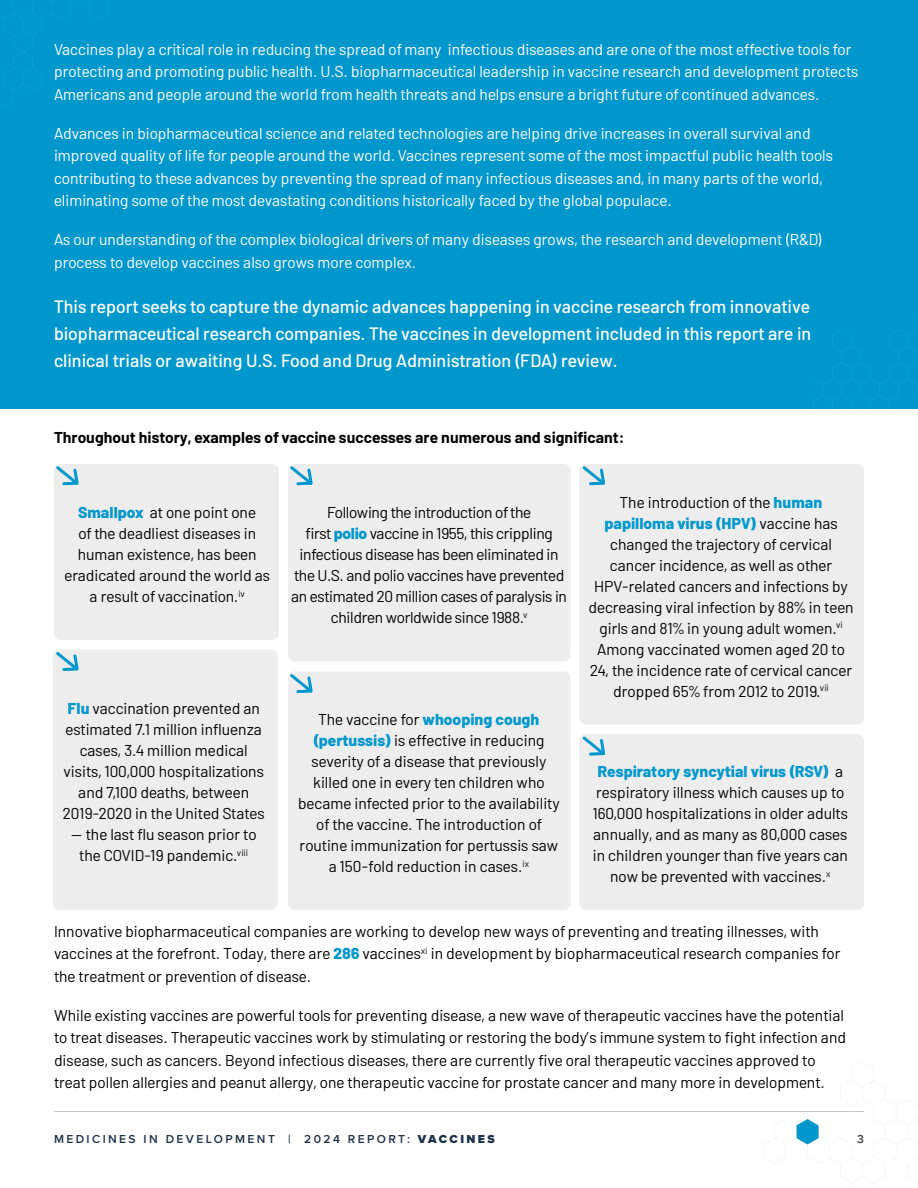
<style>
.page{position:relative;width:918px;height:1188px;background:#fff}
.page>*{position:absolute;margin:0;border:0;box-sizing:border-box;transform-origin:0 0}
.t1{font:500 18px/27px "Barlow";color:#fff;text-align:justify}
.t2{font:15.75px/21px "Barlow";color:#000;text-align:center}
.t3{font:15.75px/22.5px "Barlow";color:#fff}
.t4{font:15.75px/21px "Barlow";letter-spacing:-.02em;color:#000;text-align:center}
.t5{font:700 15.75px "Barlow";color:#000}
.t6{font:600 12px "Proxima Nova";letter-spacing:.2em;color:#1e344b}
.t7{font:600 12px "Proxima Nova";color:#414042}
.s1{font-weight:800;color:#0097cd}
.s2{color:#fff}
.s3{font-weight:900}
</style>
<div class="page">
<div style="left:0;top:0;width:918px;height:408px;background:#0097cd"></div>
<hr style="left:54px;top:1111px;width:810px;height:1px;background:#c7c8ca">
<svg style="left:763px;top:1067px;width:145px;height:116px"></svg>
<svg style="left:0;top:0;width:109px;height:107px"></svg>
<div style="left:54px;top:464px;width:225px;height:176px;background:#ededed;border-radius:7px"></div>
<div style="left:288px;top:464px;width:283px;height:197px;background:#ededed;border-radius:7px"></div>
<div style="left:579px;top:464px;width:285px;height:261px;background:#ededed;border-radius:7px"></div>
<div style="left:53px;top:649px;width:225px;height:261px;background:#ededed;border-radius:7px"></div>
<div style="left:288px;top:671px;width:283px;height:239px;background:#ededed;border-radius:7px"></div>
<div style="left:579px;top:734px;width:285px;height:176px;background:#ededed;border-radius:7px"></div>
<svg style="left:813px;top:329px;width:105px;height:80px"></svg>
<svg style="left:56px;top:466px;width:23px;height:20px"></svg>
<svg style="left:288px;top:466px;width:25px;height:20px"></svg>
<svg style="left:582px;top:464px;width:24px;height:22px"></svg>
<svg style="left:56px;top:649px;width:23px;height:22px"></svg>
<svg style="left:288px;top:671px;width:25px;height:23px"></svg>
<svg style="left:582px;top:734px;width:23px;height:22px"></svg>
<p class="t3" style="left:54px;top:37px;width:806px">Vaccines play a critical role in reducing the spread of many infectious diseases and are one of the most effective tools for protecting and promoting public health. U.S. biopharmaceutical leadership in vaccine research and development protects<br>Americans and people around the world from health threats and helps ensure a bright future of continued advances.</p>
<p class="t3" style="left:54px;top:121px;width:781px">Advances in biopharmaceutical science and related technologies are helping drive increases in overall survival and improved quality of life for people around the world. Vaccines represent some of the most impactful public health tools contributing to these advances by preventing the spread of many infectious diseases and, in many parts of the world, eliminating some of the most devastating conditions historically faced by the global populace.</p>
<p class="t3" style="left:54px;top:227px;width:770px">As our understanding of the complex biological drivers of many diseases grows, the research and development (R&amp;D) process to develop vaccines also grows more complex.</p>
<p class="t1" style="left:54px;top:291px;width:759px">This report seeks to capture the dynamic advances happening in vaccine research from innovative biopharmaceutical research companies. The vaccines in development included in this report are in clinical trials or awaiting U.S. Food and Drug Administration (FDA) review.</p>
<p class="t5" style="left:54px;top:426px;width:572px">Throughout history, examples of vaccine successes are numerous and significant:</p>
<p class="t2" style="left:64px;top:501px;width:207px"><span class="s1">Smallpox</span><span class="s2">,</span> at one point one<br>of the deadliest diseases in human existence, has been eradicated around the world as a result of vaccination.<sup>iv</sup></p>
<p class="t4" style="left:291px;top:501px;width:277px">Following the introduction of the<br>first <span class="s1">polio</span> vaccine in 1955, this crippling infectious disease has been eliminated in the U.S. and polio vaccines have prevented an estimated 20 million cases of paralysis in children worldwide since 1988.<sup>v</sup></p>
<p class="t2" style="left:589px;top:490px;width:267px">The introduction of the <span class="s1">human papilloma virus (HPV)</span> vaccine has changed the trajectory of cervical cancer incidence, as well as other HPV-related cancers and infections by decreasing viral infection by 88% in teen girls and 81% in young adult women.<sup>vi </sup>Among vaccinated women aged 20 to 24, the incidence rate of cervical cancer dropped 65% from 2012 to 2019.<sup>vii</sup></p>
<p class="t2" style="left:63px;top:697px;width:203px"><span class="s1">Flu</span> vaccination prevented an estimated 7.1 million influenza cases, 3.4 million medical visits, 100,000 hospitalizations and 7,100 deaths, between<br>2019-2020 in the United States</p>
<p class="t2" style="left:71px;top:823px;width:187px">— the last flu season prior to the COVID-19 pandemic.<sup>viii</sup></p>
<p class="t2" style="left:298px;top:708px;width:263px">The vaccine for <span class="s1">whooping cough (pertussis)</span> is effective in reducing severity of a disease that previously killed one in every ten children who became infected prior to the availability of the vaccine. The introduction of routine immunization for pertussis saw a 150-fold reduction in cases.<sup>ix</sup></p>
<p class="t2" style="left:593px;top:760px;width:257px"><span class="s1">Respiratory syncytial virus (RSV)</span><span class="s2">,</span> a respiratory illness which causes up to 160,000 hospitalizations in older adults annually, and as many as 80,000 cases in children younger than five years can now be prevented with vaccines.<sup>x</sup></p>
<p class="t2" style="left:54px;top:919px;width:788px;line-height:22.5px;text-align:left">Innovative biopharmaceutical companies are working to develop new ways of preventing and treating illnesses, with vaccines at the forefront. Today, there are <span class="s1">286</span> vaccines<sup>xi</sup> in development by biopharmaceutical research companies for the treatment or prevention of disease.</p>
<p class="t2" style="left:54px;top:1003px;width:794px;line-height:22.5px;text-align:left">While existing vaccines are powerful tools for preventing disease, a new wave of therapeutic vaccines have the potential to treat diseases. Therapeutic vaccines work by stimulating or restoring the body’s immune system to fight infection and disease, such as cancers. Beyond infectious diseases, there are currently five oral therapeutic vaccines approved to treat pollen allergies and peanut allergy, one therapeutic vaccine for prostate cancer and many more in development.</p>
<p class="t6" style="left:54px;top:1130px;width:442px">MEDICINES IN DEVELOPMENT | 2024 REPORT: <span class="s3">VACCINES</span></p>
<p class="t7" style="left:857px;top:1130px;width:8px">3</p>
</div>
